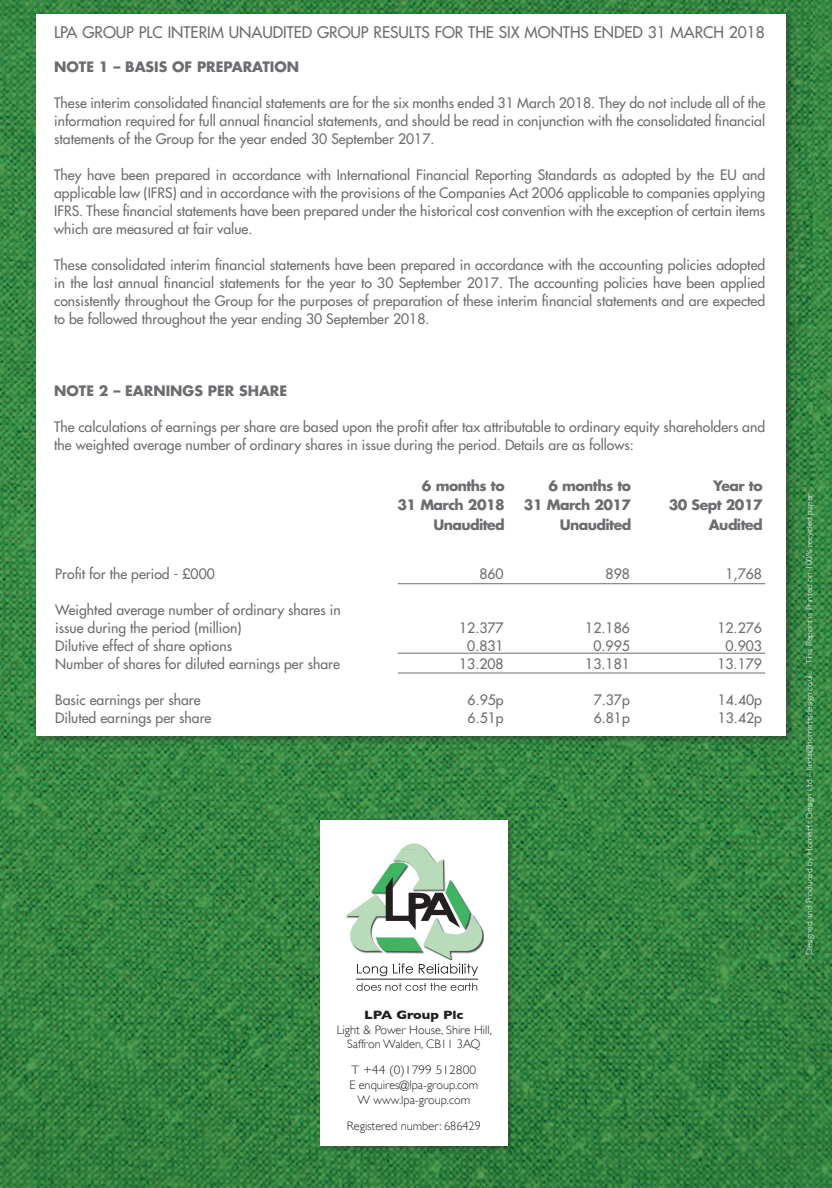
<style>
.page{position:relative;width:832px;height:1188px;background:#fff}
.page>*{position:absolute;margin:0;border:0;box-sizing:border-box;transform-origin:0 0}
.t1{font:15.6px "Futura";letter-spacing:-.005em;color:#6c6d70}
.t2{font:14px/18px "Futura";color:#6c6d70;text-align:justify}
.t3{font:700 14px/19.6px "Futura";letter-spacing:-.04em;color:#6c6d70;text-align:right}
.t4{font:700 14px "Futura";color:#6c6d70}
.t5{font:300 12.2px/14.8px "Gill Sans";color:#231f20;text-align:center}
.t6{font:300 12.2px/14.8px "Gill Sans";color:#231f20;text-align:center;scale:1.1 1}
.t7{font:700 12.2px "Gill Sans";color:#231f20;scale:1.1 1}
.t8{font:300 8.4px "Gill Sans";color:#fff;scale:1.1 1}
</style>
<div class="page">
<img style="left:0;top:0;width:831px;height:1188px">
<img style="left:812px;top:0;width:19px;height:952px">
<div style="left:317px;top:818px;width:196px;height:334px;background:#231f20;opacity:.38"></div>
<div style="left:320px;top:820px;width:187px;height:326px;background:#fff"></div>
<div style="left:33px;top:11px;width:761px;height:734px;background:#231f20;opacity:.38"></div>
<div style="left:37px;top:15px;width:749px;height:721px;background:#fff"></div>
<hr style="left:397px;top:653px;width:367px;height:1px;background:#6c6d70">
<hr style="left:397px;top:672px;width:367px;height:1px;background:#6c6d70">
<hr style="left:397px;top:583px;width:367px;height:1px;background:#6c6d70">
<svg style="left:356px;top:983px;width:121px;height:8px"></svg>
<hr style="left:356px;top:979px;width:122px;height:1px;background:#231f20">
<svg style="left:345px;top:843px;width:137px;height:133px"></svg>
<p class="t1" style="left:54px;top:22px;width:711px">LPA GROUP PLC INTERIM UNAUDITED GROUP RESULTS FOR THE SIX MONTHS ENDED 31 MARCH 2018</p>
<p class="t4" style="left:54px;top:57px;width:246px">NOTE 1 – BASIS OF PREPARATION</p>
<p class="t2" style="left:54px;top:93px;width:712px">These interim consolidated financial statements are for the six months ended 31 March 2018. They do not include all of the information required for full annual financial statements, and should be read in conjunction with the consolidated financial statements of the Group for the year ended 30 September 2017.</p>
<p class="t2" style="left:54px;top:165px;width:712px">They have been prepared in accordance with International Financial Reporting Standards as adopted by the EU and applicable law (IFRS) and in accordance with the provisions of the Companies Act 2006 applicable to companies applying IFRS. These financial statements have been prepared under the historical cost convention with the exception of certain items which are measured at fair value.</p>
<p class="t2" style="left:54px;top:255px;width:712px">These consolidated interim financial statements have been prepared in accordance with the accounting policies adopted in the last annual financial statements for the year to 30 September 2017. The accounting policies have been applied consistently throughout the Group for the purposes of preparation of these interim financial statements and are expected to be followed throughout the year ending 30 September 2018.</p>
<p class="t4" style="left:54px;top:381px;width:234px">NOTE 2 – EARNINGS PER SHARE</p>
<p class="t2" style="left:54px;top:417px;width:712px">The calculations of earnings per share are based upon the profit after tax attributable to ordinary equity shareholders and the weighted average number of ordinary shares in issue during the period. Details are as follows:</p>
<p class="t3" style="left:397px;top:475px;width:109px">6 months to<br>31 March 2018<br>Unaudited</p>
<p class="t3" style="left:523px;top:475px;width:109px">6 months to<br>31 March 2017<br>Unaudited</p>
<p class="t3" style="left:668px;top:475px;width:95px">Year to<br>30 Sept 2017<br>Audited</p>
<p class="t2" style="left:55px;top:564px;width:161px">Profit for the period - £000</p>
<p class="t2" style="left:479px;top:564px;width:26px">860</p>
<p class="t2" style="left:605px;top:564px;width:26px">898</p>
<p class="t2" style="left:725px;top:564px;width:38px">1,768</p>
<p class="t2" style="left:55px;top:600px;width:287px">Weighted average number of ordinary shares in issue during the period (million)</p>
<p class="t2" style="left:459px;top:618px;width:46px">12.377</p>
<p class="t2" style="left:585px;top:618px;width:46px">12.186</p>
<p class="t2" style="left:717px;top:618px;width:46px">12.276</p>
<p class="t2" style="left:55px;top:636px;width:178px">Dilutive effect of share options</p>
<p class="t2" style="left:467px;top:636px;width:38px">0.831</p>
<p class="t2" style="left:593px;top:636px;width:38px">0.995</p>
<p class="t2" style="left:725px;top:636px;width:38px">0.903</p>
<p class="t2" style="left:55px;top:654px;width:286px">Number of shares for diluted earnings per share</p>
<p class="t2" style="left:459px;top:654px;width:46px">13.208</p>
<p class="t2" style="left:585px;top:654px;width:46px">13.181</p>
<p class="t2" style="left:717px;top:654px;width:46px">13.179</p>
<p class="t2" style="left:55px;top:690px;width:147px">Basic earnings per share</p>
<p class="t2" style="left:467px;top:690px;width:38px">6.95p</p>
<p class="t2" style="left:593px;top:690px;width:38px">7.37p</p>
<p class="t2" style="left:717px;top:690px;width:46px">14.40p</p>
<p class="t2" style="left:55px;top:708px;width:158px">Diluted earnings per share</p>
<p class="t2" style="left:467px;top:708px;width:38px">6.51p</p>
<p class="t2" style="left:593px;top:708px;width:38px">6.81p</p>
<p class="t2" style="left:717px;top:708px;width:46px">13.42p</p>
<p class="t7" style="left:364px;top:1008px;width:92px">LPA Group Plc</p>
<p class="t5" style="left:336px;top:1022px;width:157px">Light &amp; Power House, Shire Hill,<br>Saffron Walden, CB11 3AQ</p>
<p class="t6" style="left:349px;top:1063px;width:119px">T +44 (0)1799 512800<br>E enquires@lpa-group.com<br>W www.lpa-group.com</p>
<p class="t5" style="left:346px;top:1118px;width:135px">Registered number: 686429</p>
<p class="t8" style="left:804px;top:955px;width:421px;rotate:-90deg">Designed and Produced by Hornett’s Design Ltd – linda@hornettsdesign.co.uk This Report is Printed on 100% recycled paper</p>
</div>
